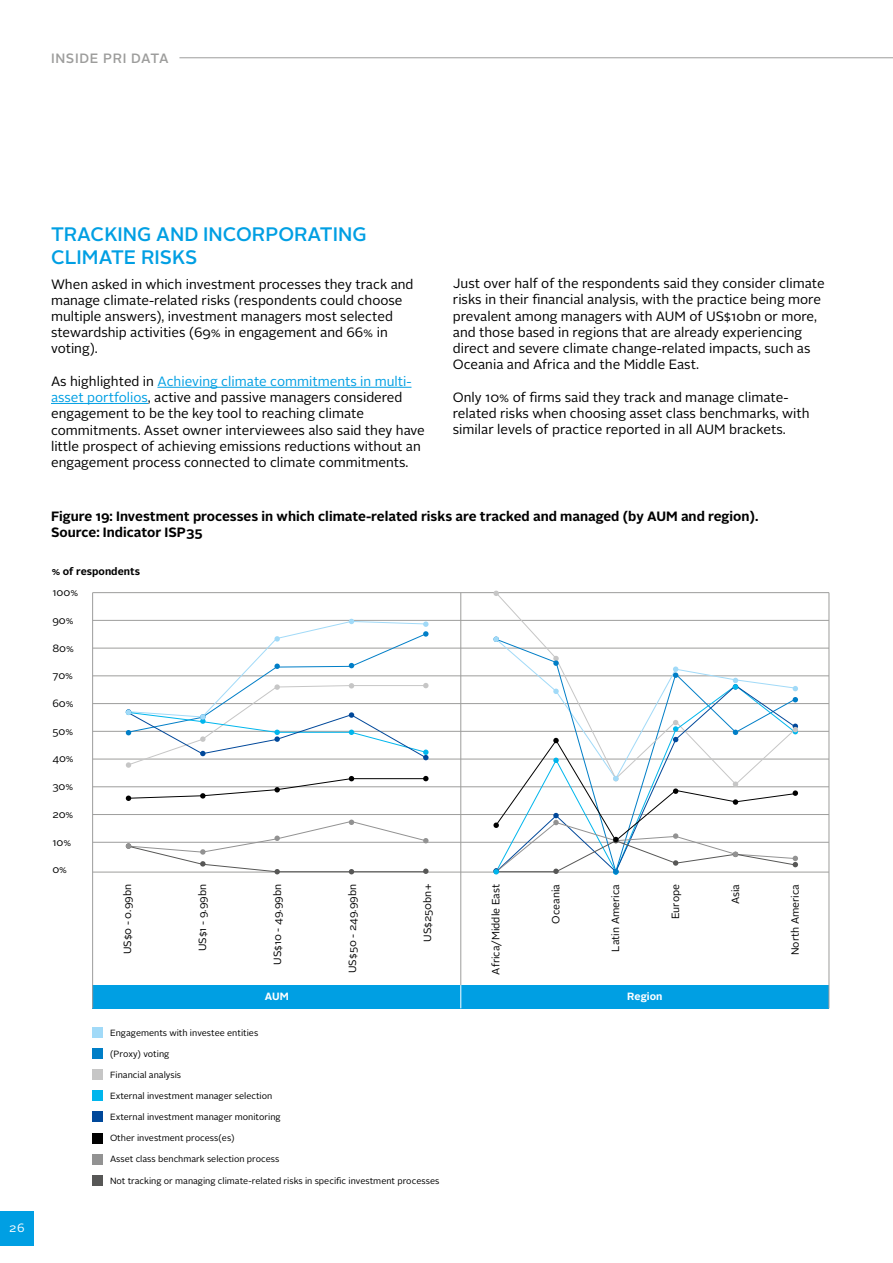
<style>
.page{position:relative;width:893px;height:1263px;background:#fff}
.page>*{position:absolute;margin:0;border:0;box-sizing:border-box;transform-origin:0 0}
.t1{font:500 19.5px/23.4px "Alright Sans";color:#009fe3}
.t2{font:13.5px/16.2px "Alright Sans";color:#000}
.t3{font:700 13.5px/16.2px "Alright Sans";color:#000}
.t4{font:500 13.5px "Alright Sans";letter-spacing:.05em;color:#9d9d9c}
.t5{font:12px "Alright Sans";color:#fff}
.t6{font:10.5px "Alright Sans";color:#000}
.t7{font:700 10.5px "Alright Sans";color:#000}
.t8{font:700 10.5px "Alright Sans";color:#fff}
.t9{font:9px "Alright Sans";color:#000}
.s1{color:#009fe3}
</style>
<div class="page">
<hr style="left:179px;top:57px;width:714px;height:1px;background:#9d9d9c">
<div style="left:0;top:1212px;width:34px;height:34px;background:#009fe3"></div>
<hr style="left:157px;top:387px;width:254px;height:1px;background:#009fe3">
<hr style="left:51px;top:403px;width:97px;height:1px;background:#009fe3">
<div style="left:92px;top:985px;width:737px;height:23px;background:#009fe3"></div>
<hr style="left:93px;top:814px;width:736px;height:1px;background:#9d9d9c">
<hr style="left:93px;top:759px;width:736px;height:1px;background:#9d9d9c">
<hr style="left:92px;top:593px;width:1px;height:415px;background:#9d9d9c">
<hr style="left:829px;top:593px;width:1px;height:415px;background:#9d9d9c">
<hr style="left:460px;top:593px;width:1px;height:392px;background:#9d9d9c">
<svg style="left:460px;top:985px;width:1px;height:23px"></svg>
<hr style="left:93px;top:703px;width:736px;height:1px;background:#9d9d9c">
<hr style="left:93px;top:648px;width:736px;height:1px;background:#9d9d9c">
<hr style="left:93px;top:592px;width:736px;height:1px;background:#9d9d9c">
<hr style="left:93px;top:842px;width:736px;height:1px;background:#9d9d9c">
<hr style="left:93px;top:872px;width:736px;height:1px;background:#9d9d9c">
<hr style="left:93px;top:786px;width:736px;height:1px;background:#9d9d9c">
<hr style="left:93px;top:731px;width:736px;height:1px;background:#9d9d9c">
<hr style="left:93px;top:675px;width:736px;height:1px;background:#9d9d9c">
<hr style="left:93px;top:620px;width:736px;height:1px;background:#9d9d9c">
<svg style="left:495px;top:592px;width:301px;height:44px"></svg>
<div style="left:92px;top:1027px;width:11px;height:11px;background:#a1daf8"></div>
<div style="left:92px;top:1133px;width:11px;height:10px;background:#000"></div>
<div style="left:92px;top:1048px;width:11px;height:11px;background:#007ec7"></div>
<div style="left:92px;top:1069px;width:11px;height:11px;background:#c6c6c6"></div>
<div style="left:92px;top:1090px;width:11px;height:11px;background:#00b6ed"></div>
<div style="left:92px;top:1111px;width:11px;height:11px;background:#00489a"></div>
<div style="left:92px;top:1175px;width:11px;height:11px;background:#575756"></div>
<div style="left:92px;top:1154px;width:11px;height:11px;background:#929292"></div>
<svg style="left:126px;top:819px;width:303px;height:55px"></svg>
<svg style="left:126px;top:776px;width:303px;height:25px"></svg>
<svg style="left:493px;top:591px;width:6px;height:5px"></svg>
<svg style="left:126px;top:619px;width:303px;height:149px"></svg>
<svg style="left:493px;top:636px;width:305px;height:239px"></svg>
<p class="t4" style="left:51px;top:49px;width:119px">INSIDE PRI DATA</p>
<p class="t5" style="left:9px;top:1220px;width:17px">26</p>
<h1 class="t1" style="left:51px;top:222px;width:317px">TRACKING AND INCORPORATING<br>CLIMATE RISKS</h1>
<p class="t2" style="left:51px;top:276px;width:364px">When asked in which investment processes they track and manage climate-related risks (respondents could choose multiple answers), investment managers most selected stewardship activities (69% in engagement and 66% in voting).</p>
<p class="t2" style="left:51px;top:373px;width:375px">As highlighted in <span class="s1">Achieving climate commitments in multi&shy;asset portfolios</span>, active and passive managers considered engagement to be the key tool to reaching climate commitments. Asset owner interviewees also said they have little prospect of achieving emissions reductions without an engagement process connected to climate commitments.</p>
<p class="t2" style="left:453px;top:275px;width:373px">Just over half of the respondents said they consider climate risks in their financial analysis, with the practice being more prevalent among managers with AUM of US$10bn or more, and those based in regions that are already experiencing direct and severe climate change-related impacts, such as Oceania and Africa and the Middle East.</p>
<p class="t2" style="left:453px;top:389px;width:358px">Only 10% of firms said they track and manage climate&shy;related risks when choosing asset class benchmarks, with similar levels of practice reported in all AUM brackets.</p>
<p class="t3" style="left:51px;top:508px;width:709px">Figure 19: Investment processes in which climate-related risks are tracked and managed (by AUM and region).<br>Source: Indicator ISP35</p>
<p class="t7" style="left:52px;top:563px;width:90px">% of respondents</p>
<p class="t6" style="left:52px;top:586px;width:27px">100%</p>
<p class="t6" style="left:52px;top:613px;width:23px">90%</p>
<p class="t6" style="left:52px;top:641px;width:23px">80%</p>
<p class="t6" style="left:52px;top:669px;width:22px">70%</p>
<p class="t6" style="left:52px;top:696px;width:23px">60%</p>
<p class="t6" style="left:52px;top:724px;width:22px">50%</p>
<p class="t6" style="left:52px;top:752px;width:23px">40%</p>
<p class="t6" style="left:52px;top:779px;width:22px">30%</p>
<p class="t6" style="left:52px;top:807px;width:23px">20%</p>
<p class="t6" style="left:52px;top:835px;width:20px">10%</p>
<p class="t6" style="left:52px;top:862px;width:16px">0%</p>
<p class="t6" style="left:120px;top:954px;width:72px;rotate:-90deg">US$0 - 0.99bn</p>
<p class="t6" style="left:195px;top:951px;width:69px;rotate:-90deg">US$1 - 9.99bn</p>
<p class="t6" style="left:270px;top:965px;width:82px;rotate:-90deg">US$10 - 49.99bn</p>
<p class="t6" style="left:345px;top:973px;width:91px;rotate:-90deg">US$50 - 249.99bn</p>
<p class="t6" style="left:420px;top:942px;width:59px;rotate:-90deg">US$250bn+</p>
<p class="t6" style="left:489px;top:975px;width:92px;rotate:-90deg">Africa/Middle East</p>
<p class="t6" style="left:549px;top:923px;width:41px;rotate:-90deg">Oceania</p>
<p class="t6" style="left:608px;top:952px;width:69px;rotate:-90deg">Latin America</p>
<p class="t6" style="left:668px;top:919px;width:37px;rotate:-90deg">Europe</p>
<p class="t6" style="left:728px;top:904px;width:22px;rotate:-90deg">Asia</p>
<p class="t6" style="left:788px;top:955px;width:73px;rotate:-90deg">North America</p>
<p class="t8" style="left:265px;top:989px;width:26px">AUM</p>
<p class="t8" style="left:627px;top:989px;width:37px">Region</p>
<p class="t9" style="left:110px;top:1026px;width:150px">Engagements with investee entities</p>
<p class="t9" style="left:110px;top:1047px;width:61px">(Proxy) voting</p>
<p class="t9" style="left:110px;top:1069px;width:73px">Financial analysis</p>
<p class="t9" style="left:110px;top:1090px;width:164px">External investment manager selection</p>
<p class="t9" style="left:110px;top:1111px;width:172px">External investment manager monitoring</p>
<p class="t9" style="left:110px;top:1132px;width:126px">Other investment process(es)</p>
<p class="t9" style="left:110px;top:1153px;width:171px">Asset class benchmark selection process</p>
<p class="t9" style="left:110px;top:1174px;width:331px">Not tracking or managing climate-related risks in speci-c investment processes</p>
</div>
